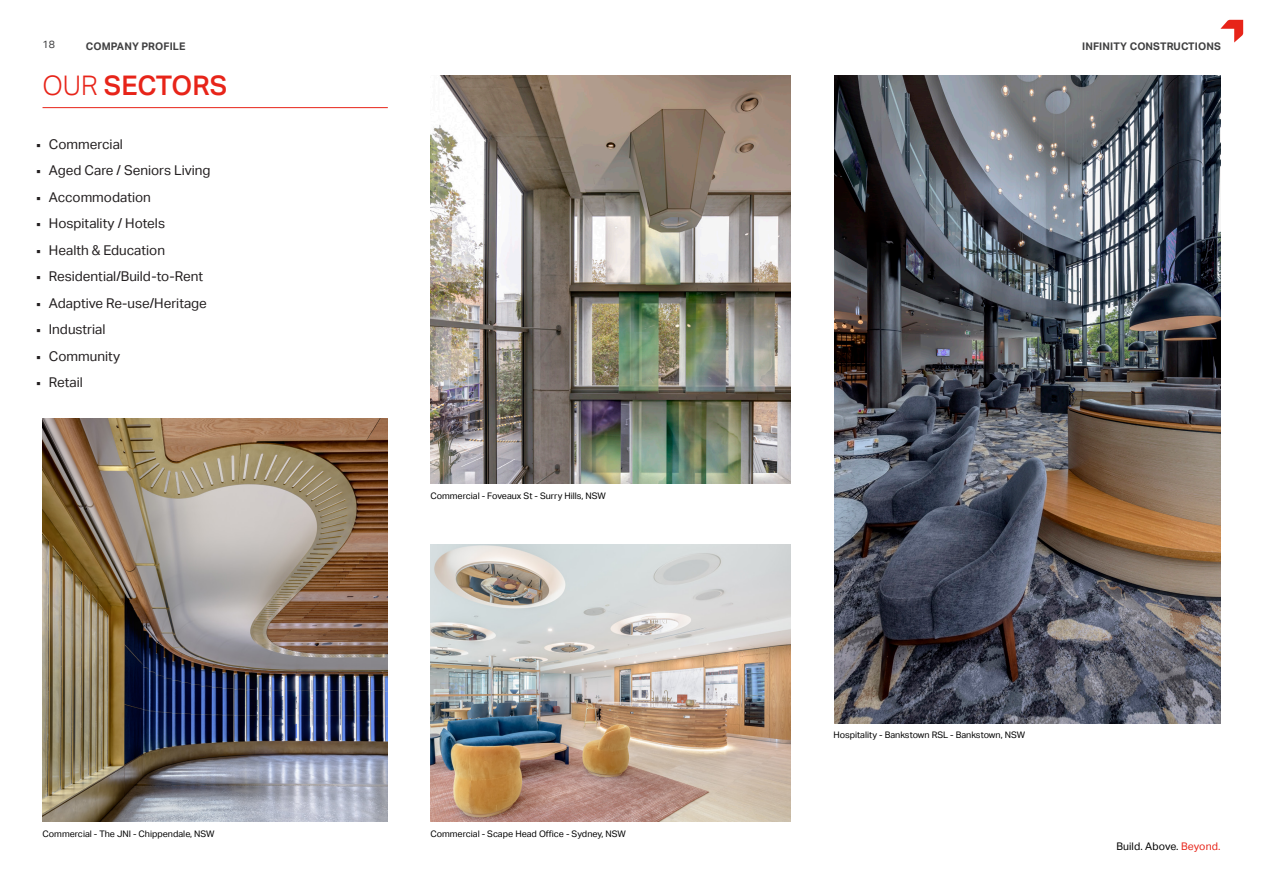
<style>
.page{position:relative;width:1263px;height:893px;background:#fff}
.page>*{position:absolute;margin:0;border:0;box-sizing:border-box;transform-origin:0 0}
.Title_Red{font:500 27px "Aktiv Grotesk";color:#e72419}
.t1{font:13.5px "Aktiv Grotesk";color:#231f20}
.t2{font:700 10.5px "Aktiv Grotesk";letter-spacing:.01em;color:#404041}
.t3{font:10.5px "Aktiv Grotesk";letter-spacing:.01em;color:#000}
.t4{font:10.5px "Aktiv Grotesk";color:#404041}
.Image_Caption{font:9px "Aktiv Grotesk";color:#000}
.s1{font-weight:300}
.s2{font-family:"Acumin Pro"}
.s3{color:#e72419}
</style>
<div class="page">
<svg style="left:1220px;top:20px;width:23px;height:23px"></svg>
<hr style="left:43px;top:107px;width:345px;height:1px;background:#e72419">
<img style="left:43px;top:418px;width:344px;height:403px">
<img style="left:430px;top:75px;width:361px;height:409px">
<img style="left:430px;top:545px;width:361px;height:276px">
<img style="left:834px;top:75px;width:387px;height:648px">
<p class="t4" style="left:43px;top:39px;width:14px">18</p>
<p class="t2" style="left:86px;top:40px;width:101px">COMPANY PROFILE</p>
<p class="Title_Red" style="left:43px;top:69px;width:186px"><span class="s1">OUR</span> SECTORS</p>
<p class="t1" style="left:36px;top:136px;width:88px"><span class="s2">■</span> Commercial</p>
<p class="t1" style="left:36px;top:162px;width:176px"><span class="s2">■</span> Aged Care / Seniors Living</p>
<p class="t1" style="left:36px;top:189px;width:116px"><span class="s2">■</span> Accommodation</p>
<p class="t1" style="left:36px;top:216px;width:130px"><span class="s2">■</span> Hospitality / Hotels</p>
<p class="t1" style="left:36px;top:242px;width:130px"><span class="s2">■</span> Health &amp; Education</p>
<p class="t1" style="left:36px;top:269px;width:168px"><span class="s2">■</span> Residential/Build-to-Rent</p>
<p class="t1" style="left:36px;top:295px;width:172px"><span class="s2">■</span> Adaptive Re-use/Heritage</p>
<p class="t1" style="left:36px;top:322px;width:71px"><span class="s2">■</span> Industrial</p>
<p class="t1" style="left:36px;top:348px;width:86px"><span class="s2">■</span> Community</p>
<p class="t1" style="left:36px;top:375px;width:48px"><span class="s2">■</span> Retail</p>
<p class="Image_Caption" style="left:43px;top:828px;width:174px">Commercial - The JNI - Chippendale, NSW</p>
<p class="Image_Caption" style="left:430px;top:490px;width:177px">Commercial - Foveaux St - Surry Hills, NSW</p>
<p class="Image_Caption" style="left:430px;top:828px;width:197px">Commercial - Scape Head Office - Sydney, NSW</p>
<p class="t2" style="left:1082px;top:40px;width:140px">INFINITY CONSTRUCTIONS</p>
<p class="Image_Caption" style="left:833px;top:730px;width:193px">Hospitality - Bankstown RSL - Bankstown, NSW</p>
<p class="t3" style="left:1116px;top:840px;width:106px">Build. Above. <span class="s3">Beyond.</span></p>
</div>
